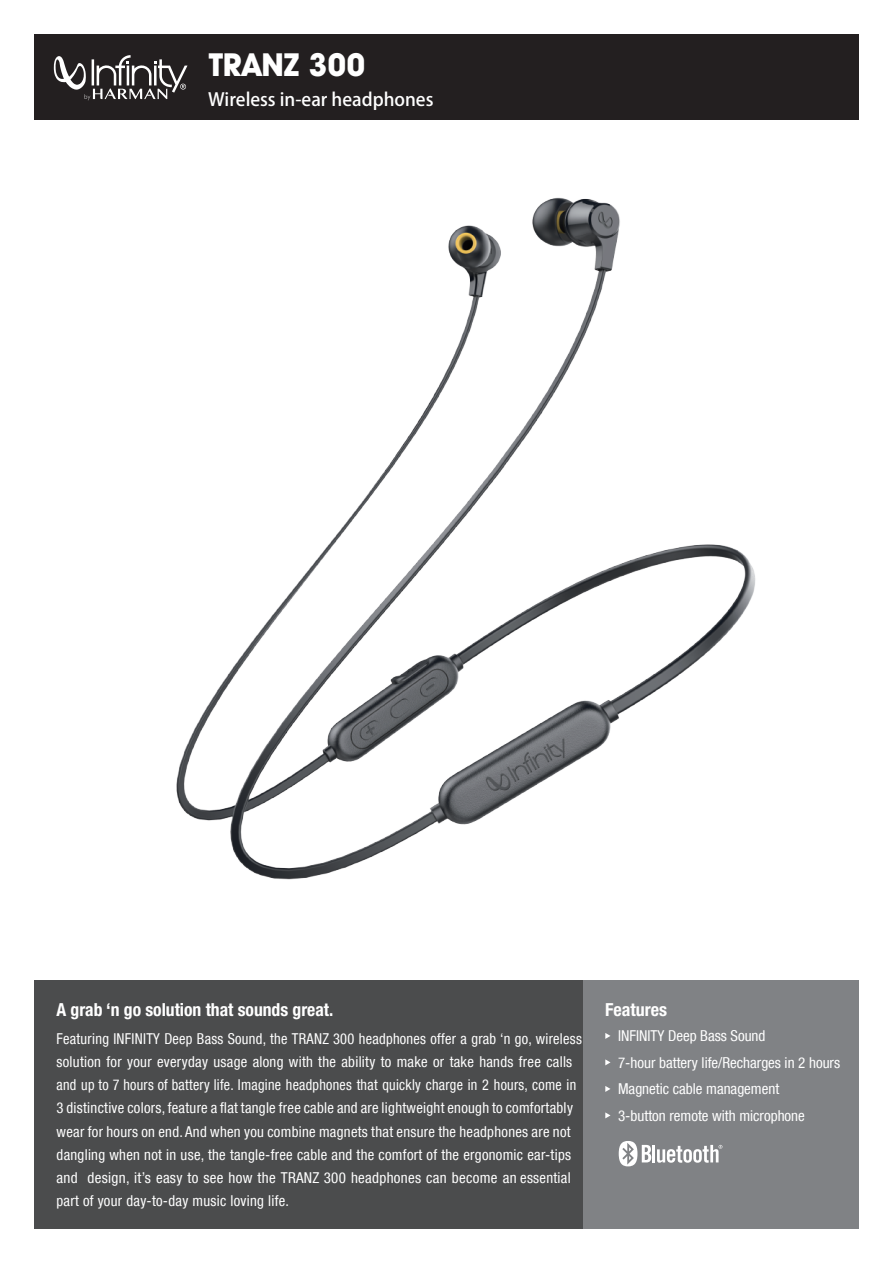
<style>
.page{position:relative;width:893px;height:1263px;background:#fff}
.page>*{position:absolute;margin:0;border:0;box-sizing:border-box;transform-origin:0 0}
.t1{font:700 31.95px "Avant Garde IT Cby BT";color:#fff}
.t2{font:700 condensed 18px "Helvetica Neue LT Pro";color:#fff}
.t3{font:18px "Helvetica Neue LT Pro Md Cn G Bpc EUC H";color:#fff}
.t4{font:condensed 15px/23.2px "Helvetica Neue LT Com";letter-spacing:.02em;color:#fff;scale:.96 1}
.t5{font:condensed 15px/26.5px "Helvetica Neue LT Com";color:#fff}
</style>
<div class="page">
<div style="left:583px;top:981px;width:276px;height:248px;background:#808285"></div>
<svg style="left:605px;top:1033px;width:5px;height:6px"></svg>
<svg style="left:605px;top:1059px;width:5px;height:6px"></svg>
<svg style="left:605px;top:1086px;width:5px;height:6px"></svg>
<svg style="left:605px;top:1112px;width:5px;height:6px"></svg>
<div style="left:34px;top:981px;width:549px;height:248px;background:#4b4c4d"></div>
<hr style="left:652px;top:1145px;width:3px;height:17px;background:#fff">
<svg style="left:619px;top:1141px;width:32px;height:25px"></svg>
<svg style="left:657px;top:1145px;width:65px;height:18px"></svg>
<img style="left:135px;top:119px;width:652px;height:862px">
<div style="left:34px;top:34px;width:825px;height:85px;background:#231f20"></div>
<svg style="left:54px;top:55px;width:133px;height:45px"></svg>
<h1 class="t1" style="left:209px;top:46px;width:158px">TRANZ 300</h1>
<p class="t3" style="left:208px;top:89px;width:227px">Wireless in-ear headphones</p>
<p class="t2" style="left:57px;top:999px;width:278px">A grab ‘n go solution that sounds great.</p>
<p class="t4" style="left:57px;top:1026px;width:549px">Featuring INFINITY Deep Bass Sound, the TRANZ 300 headphones offer a grab ‘n go, wireless solution for your everyday usage along with the ability to make or take hands free calls and up to 7 hours of battery life. Imagine headphones that quickly charge in 2 hours, come in 3 distinctive colors, feature a flat tangle free cable and are lightweight enough to comfortably wear for hours on end. And when you combine magnets that ensure the headphones are not dangling when not in use, the tangle-free cable and the comfort of the ergonomic ear-tips and design, it’s easy to see how the TRANZ 300 headphones can become an essential part of your day-to-day music loving life.</p>
<p class="t2" style="left:605px;top:999px;width:63px">Features</p>
<p class="t5" style="left:618px;top:1022px;width:224px">INFINITY Deep Bass Sound<br>7-hour battery life/Recharges in 2 hours<br>Magnetic cable management<br>3-button remote with microphone</p>
</div>
